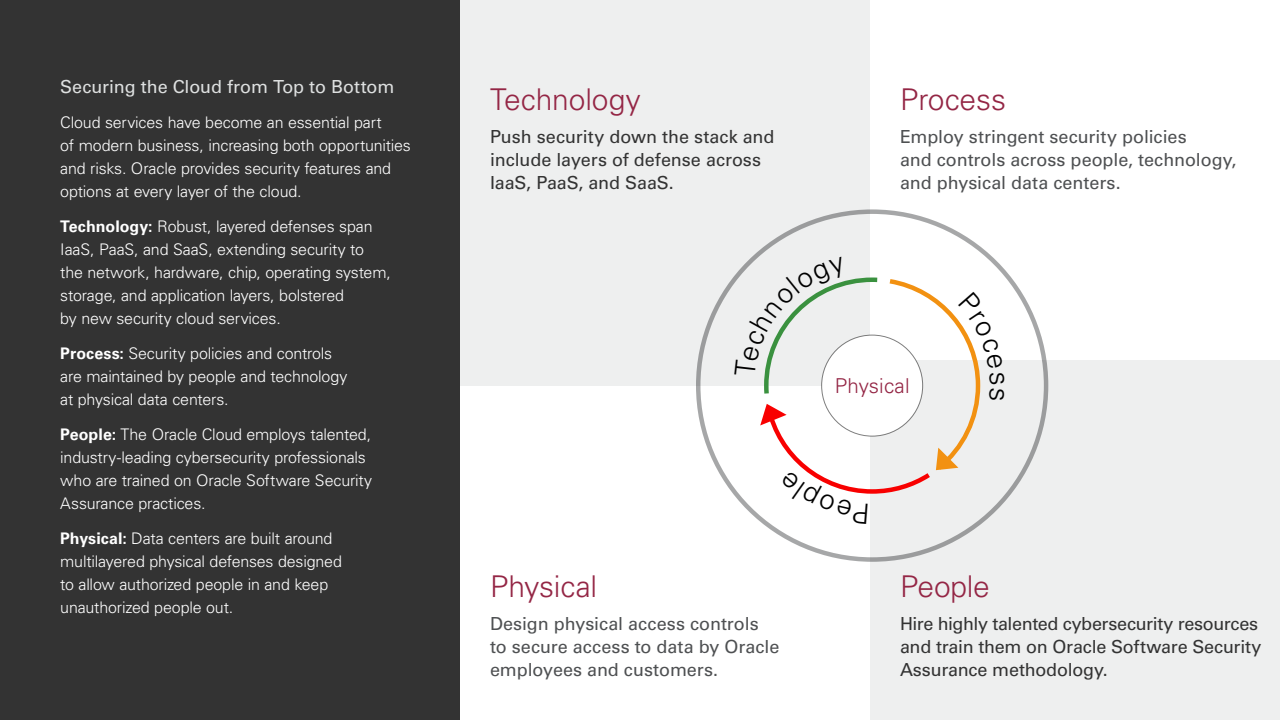
<style>
.page{position:relative;width:1280px;height:720px;background:#fff}
.page>*{position:absolute;margin:0;border:0;box-sizing:border-box;transform-origin:0 0}
.Document_Title{font:300 30px "Univers LT Std";letter-spacing:-.005em;color:#942645}
.Body_Copy_16_23{font:300 30px "Univers LT Std";letter-spacing:-.01em;color:#942645}
.Pullout{font:300 20.5px "Univers LT Std";letter-spacing:.01em;color:#942645}
.Sub_head_18_23__Drk{font:18px/23px "Univers LT Std";letter-spacing:-.01em;color:#333}
.Sub_head_18_23__Drk-2{font:18px/23px "Univers LT Std";letter-spacing:-.005em;color:#4e5052}
.Sub_head_18_23__Ligh{font:18px "Univers LT Std";letter-spacing:-.005em;color:#dee0e0}
.Body_Copy_16_23__Whi{font:300 16px/23px "Univers LT Std";letter-spacing:-.01em;color:#fff}
.s1{font-weight:700}
</style>
<div class="page">
<div style="left:460px;top:0;width:410px;height:386px;background:#eeefef"></div>
<div style="left:870px;top:360px;width:410px;height:360px;background:#eeefef"></div>
<div style="left:0;top:0;width:460px;height:720px;background:#333"></div>
<svg style="left:734px;top:257px;width:271px;height:267px"></svg>
<p class="Sub_head_18_23__Ligh" style="left:60px;top:76px;width:336px">Securing the Cloud from Top to Bottom</p>
<p class="Body_Copy_16_23__Whi" style="left:60px;top:111px;width:352px">Cloud services have become an essential part<br>of modern business, increasing both opportunities and risks. Oracle provides security features and options at every layer of the cloud.</p>
<p class="Body_Copy_16_23__Whi" style="left:60px;top:215px;width:332px"><span class="s1">Technology:</span> Robust, layered defenses span IaaS, PaaS, and SaaS, extending security to<br>the network, hardware, chip, operating system, storage, and application layers, bolstered<br>by new security cloud services.</p>
<p class="Body_Copy_16_23__Whi" style="left:60px;top:342px;width:289px"><span class="s1">Process:</span> Security policies and controls are maintained by people and technology at physical data centers.</p>
<p class="Body_Copy_16_23__Whi" style="left:60px;top:423px;width:313px"><span class="s1">People:</span> The Oracle Cloud employs talented, industry-leading cybersecurity professionals who are trained on Oracle Software Security Assurance practices.</p>
<p class="Body_Copy_16_23__Whi" style="left:60px;top:527px;width:283px"><span class="s1">Physical:</span> Data centers are built around multilayered physical defenses designed to allow authorized people in and keep unauthorized people out.</p>
<p class="Document_Title" style="left:490px;top:82px;width:152px">Technology</p>
<p class="Sub_head_18_23__Drk" style="left:490px;top:126px;width:286px">Push security down the stack and include layers of defense across<br>IaaS, PaaS, and SaaS.</p>
<p class="Document_Title" style="left:900px;top:82px;width:108px">Process</p>
<p class="Sub_head_18_23__Drk-2" style="left:900px;top:126px;width:338px">Employ stringent security policies<br>and controls across people, technology, and physical data centers.</p>
<p class="Document_Title" style="left:490px;top:569px;width:109px">Physical</p>
<p class="Pullout" style="left:835px;top:373px;width:76px">Physical</p>
<p class="Body_Copy_16_23" style="left:900px;top:569px;width:91px">People</p>
<p class="Sub_head_18_23__Drk-2" style="left:490px;top:613px;width:291px">Design physical access controls to secure access to data by Oracle employees and customers.</p>
<p class="Sub_head_18_23__Drk" style="left:900px;top:613px;width:363px">Hire highly talented cybersecurity resources and train them on Oracle Software Security<br>Assurance methodology.</p>
</div>
